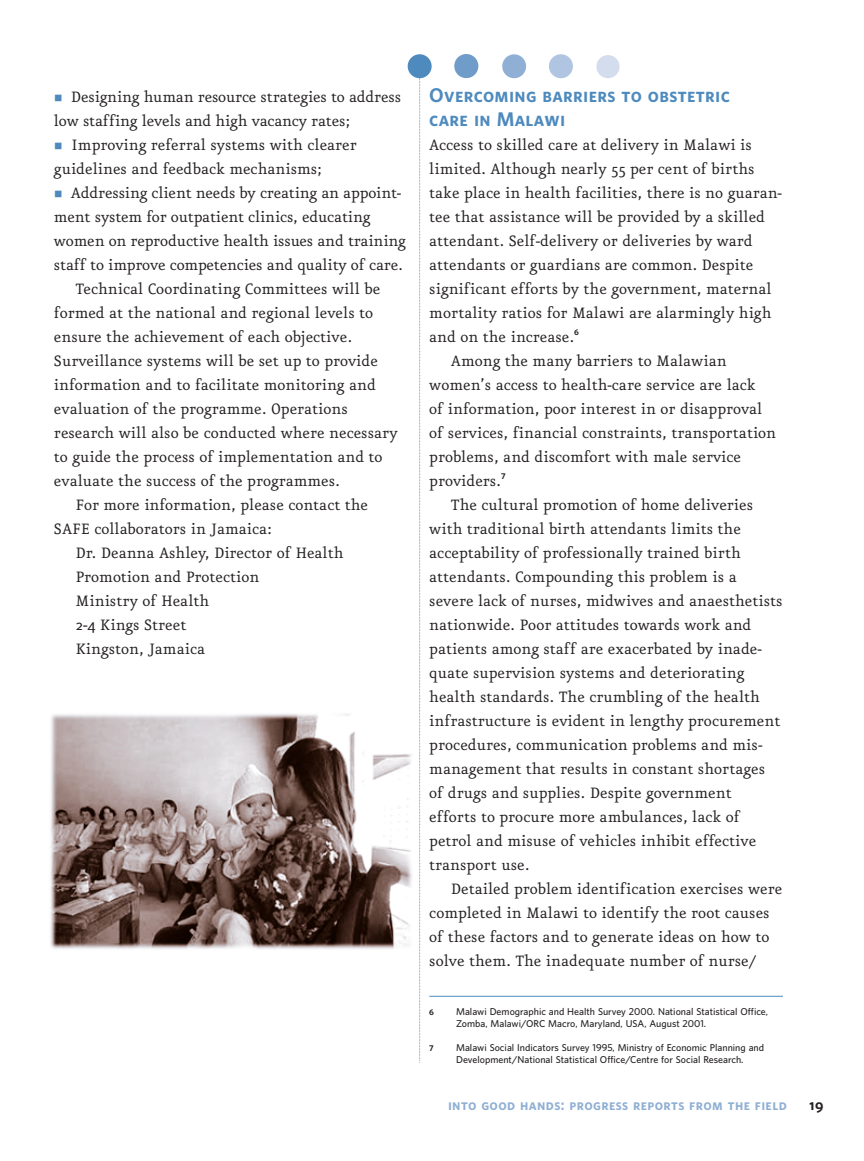
<style>
.page{position:relative;width:864px;height:1161px;background:#fff}
.page>*{position:absolute;margin:0;border:0;box-sizing:border-box;transform-origin:0 0}
.t1{font:18px/24px "Eureka";color:#231f20}
.t2{font:18px/24px "UNFPA Bold SC";letter-spacing:.02em;color:#4e8abe}
.t3{font:13.5px "UNFPA Bold SC";letter-spacing:.03em;color:#8fafd4}
.t4{font:13.5px "UNFPA Bold SC";color:#231f20}
.t5{font:600 9px/12px "UNFPA";color:#231f20}
.t6{font:700 7.5px "UNFPA";color:#231f20}
</style>
<div class="page">
<img style="left:50px;top:714px;width:362px;height:235px">
<hr style="left:429px;top:996px;width:354px;height:1px;background:#4e8abe">
<svg style="left:419px;top:78px;width:1px;height:985px"></svg>
<div style="left:502px;top:54px;width:24px;height:24px;background:#8fafd4;border-radius:50%"></div>
<div style="left:454px;top:54px;width:24px;height:24px;background:#6f9cc9;border-radius:50%"></div>
<div style="left:408px;top:54px;width:24px;height:24px;background:#4e8abe;border-radius:50%"></div>
<div style="left:549px;top:54px;width:24px;height:24px;background:#b0c5e1;border-radius:50%"></div>
<div style="left:596px;top:55px;width:24px;height:23px;background:#d3dded;border-radius:50%"></div>
<p class="t1" style="left:71px;top:86px;width:332px">Designing human resource strategies to address</p>
<p class="t1" style="left:54px;top:110px;width:298px">low staffing levels and high vacancy rates;</p>
<p class="t1" style="left:72px;top:134px;width:287px">Improving referral systems with clearer</p>
<p class="t1" style="left:54px;top:158px;width:269px">guidelines and feedback mechanisms;</p>
<p class="t1" style="left:71px;top:182px;width:332px">Addressing client needs by creating an appoint-</p>
<p class="t1" style="left:54px;top:206px;width:318px">ment system for outpatient clinics, educating</p>
<p class="t1" style="left:54px;top:230px;width:353px">women on reproductive health issues and training</p>
<p class="t1" style="left:54px;top:254px;width:350px">staff to improve competencies and quality of care.</p>
<p class="t1" style="left:76px;top:278px;width:306px">Technical Coordinating Committees will be</p>
<p class="t1" style="left:54px;top:302px;width:321px">formed at the national and regional levels to</p>
<p class="t1" style="left:54px;top:326px;width:300px">ensure the achievement of each objective.</p>
<p class="t1" style="left:54px;top:350px;width:325px">Surveillance systems will be set up to provide</p>
<p class="t1" style="left:54px;top:374px;width:323px">information and to facilitate monitoring and</p>
<p class="t1" style="left:54px;top:398px;width:295px">evaluation of the programme. Operations</p>
<p class="t1" style="left:54px;top:422px;width:345px">research will also be conducted where necessary</p>
<p class="t1" style="left:54px;top:446px;width:330px">to guide the process of implementation and to</p>
<p class="t1" style="left:54px;top:470px;width:287px">evaluate the success of the programmes.</p>
<p class="t1" style="left:76px;top:494px;width:294px">For more information, please contact the</p>
<p class="t1" style="left:54px;top:518px;width:219px">SAFE collaborators in Jamaica:</p>
<p class="t1" style="left:76px;top:542px;width:269px">Dr. Deanna Ashley, Director of Health</p>
<p class="t1" style="left:76px;top:566px;width:185px">Promotion and Protection</p>
<p class="t1" style="left:76px;top:590px;width:135px">Ministry of Health</p>
<p class="t1" style="left:76px;top:614px;width:112px">2-4 Kings Street</p>
<p class="t1" style="left:76px;top:638px;width:131px">Kingston, Jamaica</p>
<p class="t2" style="left:429px;top:84px;width:302px">Overcoming barriers to obstetric care in Malawi</p>
<p class="t1" style="left:429px;top:134px;width:354px">Access to skilled care at delivery in Malawi is limited. Although nearly 55 per cent of births take place in health facilities, there is no guaran&shy;tee that assistance will be provided by a skilled attendant. Self-delivery or deliveries by ward attendants or guardians are common. Despite significant efforts by the government, maternal mortality ratios for Malawi are alarmingly high and on the increase.</p>
<p class="t6" style="left:574px;top:329px;width:6px">6</p>
<p class="t1" style="left:429px;top:350px;width:348px;text-indent:22px">Among the many barriers to Malawian women’s access to health-care service are lack<br>of information, poor interest in or disapproval of services, financial constraints, transportation problems, and discomfort with male service providers.</p>
<p class="t6" style="left:501px;top:473px;width:6px">7</p>
<p class="t1" style="left:429px;top:494px;width:355px;text-indent:22px">The cultural promotion of home deliveries with traditional birth attendants limits the acceptability of professionally trained birth attendants. Compounding this problem is a severe lack of nurses, midwives and anaesthetists nationwide. Poor attitudes towards work and patients among staff are exacerbated by inade&shy;quate supervision systems and deteriorating health standards. The crumbling of the health infrastructure is evident in lengthy procurement procedures, communication problems and mis&shy;management that results in constant shortages of drugs and supplies. Despite government efforts to procure more ambulances, lack of petrol and misuse of vehicles inhibit effective transport use.</p>
<p class="t1" style="left:429px;top:878px;width:355px;text-indent:22px">Detailed problem identification exercises were completed in Malawi to identify the root causes of these factors and to generate ideas on how to solve them. The inadequate number of nurse/</p>
<p class="t6" style="left:429px;top:1009px;width:6px">6</p>
<p class="t5" style="left:456px;top:1006px;width:314px">Malawi Demographic and Health Survey 2000. National Statistical Office,<br>Zomba, Malawi/ORC Macro, Maryland, USA, August 2001.</p>
<p class="t6" style="left:429px;top:1045px;width:6px">7</p>
<p class="t5" style="left:456px;top:1042px;width:310px">Malawi Social Indicators Survey 1995, Ministry of Economic Planning and<br>Development/National Statistical Office/Centre for Social Research.</p>
<p class="t3" style="left:448px;top:1097px;width:340px">into good hands: progress reports from the field</p>
<p class="t4" style="left:810px;top:1097px;width:15px">19</p>
</div>
